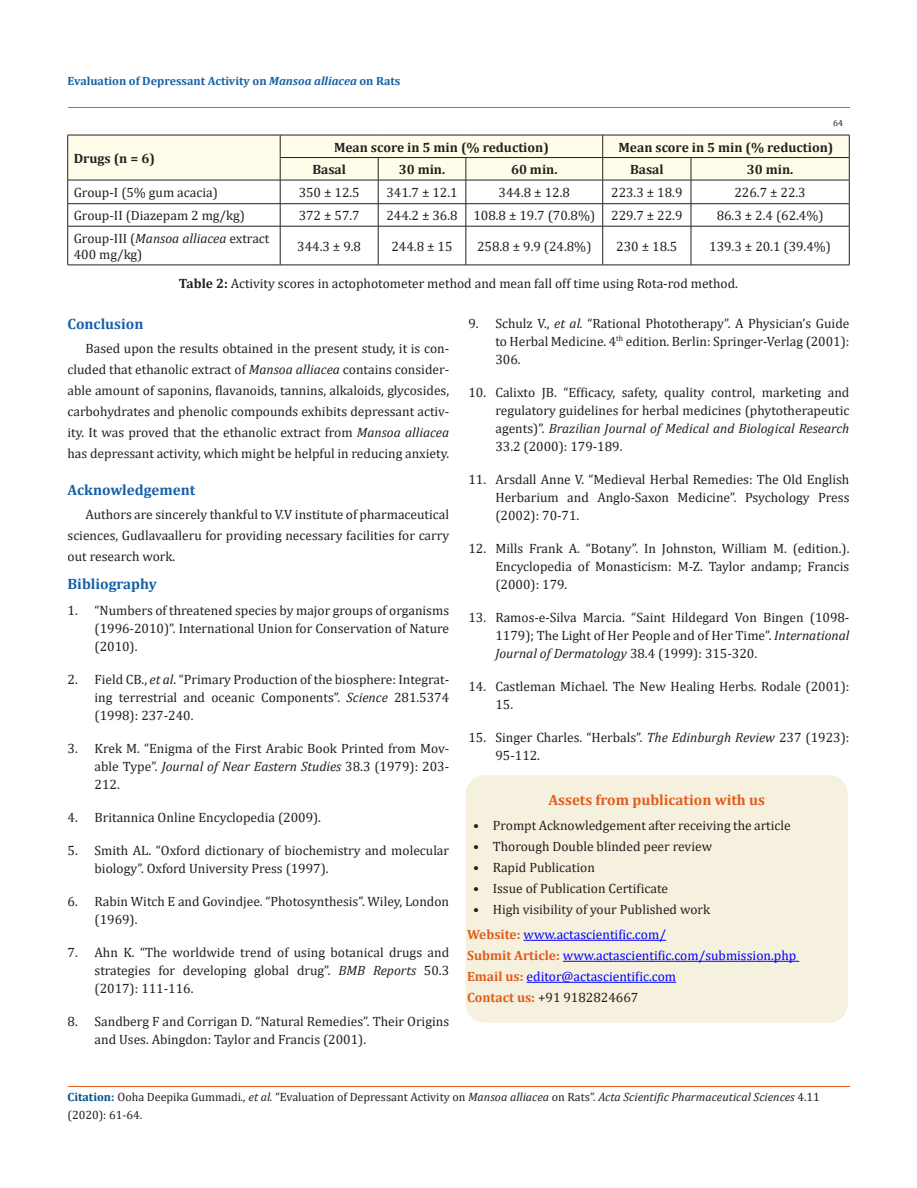
<style>
.page{position:relative;width:917px;height:1188px;background:#fff}
.page>*{position:absolute;margin:0;border:0;box-sizing:border-box;transform-origin:0 0}
.t1{font:700 15px "Cambria";color:#1560a6}
.t2{font:700 15px "Cambria";color:#e05d1a}
.t3{font:13.5px/18px "Cambria";color:#231f20;text-align:justify}
.t4{font:13.5px "Cambria";color:#00f}
.t5{font:700 13.5px "Cambria";color:#231f20}
.t6{font:12px/18px "Cambria";color:#231f20}
.t7{font:700 12px "Cambria";color:#1560a6}
.t8{font:9px "Cambria";color:#231f20}
.s1{font-style:italic}
.s2{font-weight:700}
.s3{font-weight:700;color:#e05d1a}
.s4{font-weight:700;color:#035089}
</style>
<div class="page">
<svg style="left:67px;top:135px;width:783px;height:91px"></svg>
<hr style="left:68px;top:226px;width:212px;height:1px;background:#231f20">
<hr style="left:67px;top:226px;width:1px;height:39px;background:#231f20">
<hr style="left:280px;top:226px;width:98px;height:1px;background:#231f20">
<hr style="left:280px;top:226px;width:1px;height:39px;background:#231f20">
<hr style="left:378px;top:226px;width:88px;height:1px;background:#231f20">
<hr style="left:378px;top:226px;width:1px;height:39px;background:#231f20">
<hr style="left:466px;top:226px;width:136px;height:1px;background:#231f20">
<hr style="left:465px;top:226px;width:1px;height:39px;background:#231f20">
<hr style="left:602px;top:226px;width:89px;height:1px;background:#231f20">
<hr style="left:602px;top:226px;width:1px;height:39px;background:#231f20">
<hr style="left:691px;top:226px;width:158px;height:1px;background:#231f20">
<hr style="left:690px;top:226px;width:1px;height:39px;background:#231f20">
<hr style="left:849px;top:226px;width:1px;height:39px;background:#231f20">
<hr style="left:68px;top:265px;width:212px;height:1px;background:#231f20">
<hr style="left:280px;top:265px;width:98px;height:1px;background:#231f20">
<hr style="left:378px;top:265px;width:88px;height:1px;background:#231f20">
<hr style="left:466px;top:265px;width:136px;height:1px;background:#231f20">
<hr style="left:602px;top:265px;width:89px;height:1px;background:#231f20">
<hr style="left:691px;top:265px;width:158px;height:1px;background:#231f20">
<div style="left:466px;top:776px;width:381px;height:246px;background:#f6f0df;border-radius:18px"></div>
<div style="left:465px;top:775px;width:382px;height:248px;border:2px solid #f6f0df;border-radius:18px"></div>
<hr style="left:523px;top:940px;width:143px;height:1px;background:#00f">
<hr style="left:563px;top:961px;width:236px;height:1px;background:#00f">
<hr style="left:526px;top:982px;width:150px;height:1px;background:#00f">
<hr style="left:68px;top:108px;width:781px;height:1px;background:#e05d1a">
<hr style="left:68px;top:1086px;width:781px;height:1px;background:#e05d1a">
<p class="t7" style="left:68px;top:73px;width:334px">Evaluation of Depressant Activity on <span class="s1">Mansoa alliacea</span> on Rats</p>
<p class="t8" style="left:833px;top:118px;width:11px">64</p>
<p class="t5" style="left:74px;top:149px;width:83px">Drugs (n = 6)</p>
<p class="t5" style="left:334px;top:137px;width:216px">Mean score in 5 min (% reduction)</p>
<p class="t5" style="left:618px;top:137px;width:216px">Mean score in 5 min (% reduction)</p>
<p class="t5" style="left:312px;top:160px;width:35px">Basal</p>
<p class="t5" style="left:399px;top:160px;width:48px">30 min.</p>
<p class="t5" style="left:511px;top:160px;width:48px">60 min.</p>
<p class="t5" style="left:630px;top:160px;width:35px">Basal</p>
<p class="t5" style="left:746px;top:160px;width:48px">30 min.</p>
<p class="t3" style="left:74px;top:183px;width:146px">Group-I (5% gum acacia)</p>
<p class="t3" style="left:299px;top:183px;width:63px">350 ± 12.5</p>
<p class="t3" style="left:386px;top:183px;width:73px">341.7 ± 12.1</p>
<p class="t3" style="left:498px;top:183px;width:73px">344.8 ± 12.8</p>
<p class="t3" style="left:611px;top:183px;width:73px">223.3 ± 18.9</p>
<p class="t3" style="left:734px;top:183px;width:73px">226.7 ± 22.3</p>
<p class="t3" style="left:74px;top:207px;width:173px">Group-II (Diazepam 2 mg/kg)</p>
<p class="t3" style="left:299px;top:207px;width:63px">372 ± 57.7</p>
<p class="t3" style="left:386px;top:207px;width:73px">244.2 ± 36.8</p>
<p class="t3" style="left:473px;top:207px;width:123px">108.8 ± 19.7 (70.8%)</p>
<p class="t3" style="left:611px;top:207px;width:73px">229.7 ± 22.9</p>
<p class="t3" style="left:716px;top:207px;width:108px">86.3 ± 2.4 (62.4%)</p>
<p class="t3" style="left:74px;top:230px;width:197px;line-height:16.2px">Group-III (<span class="s1">Mansoa alliacea</span> extract<br>400 mg/kg)</p>
<p class="t3" style="left:297px;top:237px;width:65px">344.3 ± 9.8</p>
<p class="t3" style="left:391px;top:237px;width:63px">244.8 ± 15</p>
<p class="t3" style="left:477px;top:237px;width:116px">258.8 ± 9.9 (24.8%)</p>
<p class="t3" style="left:616px;top:237px;width:63px">230 ± 18.5</p>
<p class="t3" style="left:709px;top:237px;width:123px">139.3 ± 20.1 (39.4%)</p>
<p class="t3" style="left:179px;top:274px;width:560px"><span class="s2">Table 2:</span> Activity scores in actophotometer method and mean fall off time using Rota-rod method.</p>
<p class="t1" style="left:68px;top:313px;width:77px">Conclusion</p>
<p class="t3" style="left:68px;top:338px;width:383px;line-height:21px;text-indent:18px">Based upon the results obtained in the present study, it is con&shy;cluded that ethanolic extract of <span class="s1">Mansoa alliacea</span> contains consider&shy;able amount of saponins, flavanoids, tannins, alkaloids, glycosides, carbohydrates and phenolic compounds exhibits depressant activ&shy;ity. It was proved that the ethanolic extract from <span class="s1">Mansoa alliacea </span>has depressant activity, which might be helpful in reducing anxiety.</p>
<p class="t1" style="left:68px;top:480px;width:129px">Acknowledgement</p>
<p class="t3" style="left:68px;top:504px;width:383px;line-height:21px;text-indent:18px">Authors are sincerely thankful to V.V institute of pharmaceutical sciences, Gudlavaalleru for providing necessary facilities for carry out research work.</p>
<p class="t1" style="left:68px;top:574px;width:91px">Bibliography</p>
<p class="t3" style="left:94px;top:601px;width:356px;text-indent:-27px">1. “Numbers of threatened species by major groups of organisms (1996-2010)”. International Union for Conservation of Nature (2010).</p>
<p class="t3" style="left:94px;top:670px;width:356px;text-indent:-27px">2. Field CB., <span class="s1">et al</span>. “Primary Production of the biosphere: Integrat&shy;ing terrestrial and oceanic Components”. <span class="s1">Science</span> 281.5374 (1998): 237-240.</p>
<p class="t3" style="left:94px;top:739px;width:356px;text-indent:-27px">3. Krek M. “Enigma of the First Arabic Book Printed from Mov&shy;able Type”. <span class="s1">Journal of Near Eastern Studies</span> 38.3 (1979): 203- 212.</p>
<p class="t3" style="left:68px;top:808px;width:255px">4. Britannica Online Encyclopedia (2009).</p>
<p class="t3" style="left:94px;top:841px;width:356px;text-indent:-27px">5. Smith AL. “Oxford dictionary of biochemistry and molecular biology”. Oxford University Press (1997).</p>
<p class="t3" style="left:94px;top:892px;width:356px;text-indent:-27px">6. Rabin Witch E and Govindjee. “Photosynthesis”. Wiley, London (1969).</p>
<p class="t3" style="left:94px;top:943px;width:356px;text-indent:-27px">7. Ahn K. “The worldwide trend of using botanical drugs and strategies for developing global drug”. <span class="s1">BMB Reports</span> 50.3 (2017): 111-116.</p>
<p class="t3" style="left:94px;top:1012px;width:356px;text-indent:-27px">8. Sandberg F and Corrigan D. “Natural Remedies”. Their Origins and Uses. Abingdon: Taylor and Francis (2001).</p>
<p class="t3" style="left:495px;top:314px;width:355px;text-indent:-27px">9. Schulz V., <span class="s1">et al.</span> “Rational Phototherapy”. A Physician’s Guide to Herbal Medicine. 4<sup>th</sup> edition. Berlin: Springer-Verlag (2001):<br>306.</p>
<p class="t3" style="left:495px;top:383px;width:355px;text-indent:-27px">10. Calixto JB. “Efficacy, safety, quality control, marketing and regulatory guidelines for herbal medicines (phytotherapeutic agents)”. <span class="s1">Brazilian Journal of Medical and Biological Research </span>33.2 (2000): 179-189.</p>
<p class="t3" style="left:495px;top:470px;width:355px;text-indent:-27px">11. Arsdall Anne V. “Medieval Herbal Remedies: The Old English Herbarium and Anglo-Saxon Medicine”. Psychology Press (2002): 70-71.</p>
<p class="t3" style="left:495px;top:539px;width:355px;text-indent:-27px">12. Mills Frank A. “Botany”. In Johnston, William M. (edition.).<br>Encyclopedia of Monasticism: M-Z. Taylor andamp; Francis (2000): 179.</p>
<p class="t3" style="left:495px;top:608px;width:355px;text-indent:-27px">13. Ramos-e-Silva Marcia. “Saint Hildegard Von Bingen (1098- 1179); The Light of Her People and of Her Time”. <span class="s1">International Journal of Dermatology</span> 38.4 (1999): 315-320.</p>
<p class="t3" style="left:495px;top:677px;width:355px;text-indent:-27px">14. Castleman Michael. The New Healing Herbs. Rodale (2001):<br>15.</p>
<p class="t3" style="left:495px;top:728px;width:355px;text-indent:-27px">15. Singer Charles. “Herbals”. <span class="s1">The Edinburgh Review</span> 237 (1923):<br>95-112.</p>
<p class="t2" style="left:548px;top:789px;width:218px">Assets from publication with us</p>
<p class="t3" style="left:473px;top:816px;width:319px">• Prompt Acknowledgement after receiving the article</p>
<p class="t3" style="left:473px;top:837px;width:240px">• Thorough Double blinded peer review</p>
<p class="t3" style="left:473px;top:858px;width:123px">• Rapid Publication</p>
<p class="t3" style="left:473px;top:879px;width:196px">• Issue of Publication Certificate</p>
<p class="t3" style="left:473px;top:900px;width:238px">• High visibility of your Published work</p>
<p class="t4" style="left:467px;top:927px;width:200px"><span class="s3">Website:</span> www.actascientific.com/</p>
<p class="t4" style="left:467px;top:948px;width:330px"><span class="s3">Submit Article:</span> www.actascientific.com/submission.php</p>
<p class="t4" style="left:467px;top:969px;width:210px"><span class="s3">Email us:</span> editor@actascientific.com</p>
<p class="t3" style="left:467px;top:989px;width:173px"><span class="s3">Contact us:</span> +91 9182824667</p>
<p class="t6" style="left:68px;top:1088px;width:753px"><span class="s4">Citation:</span> Ooha Deepika Gummadi<span class="s1">., et al.</span> “Evaluation of Depressant Activity on <span class="s1">Mansoa alliacea</span> on Rats”. <span class="s1">Acta Scientific Pharmaceutical Sciences</span> 4.11 (2020): 61-64.</p>
</div>
